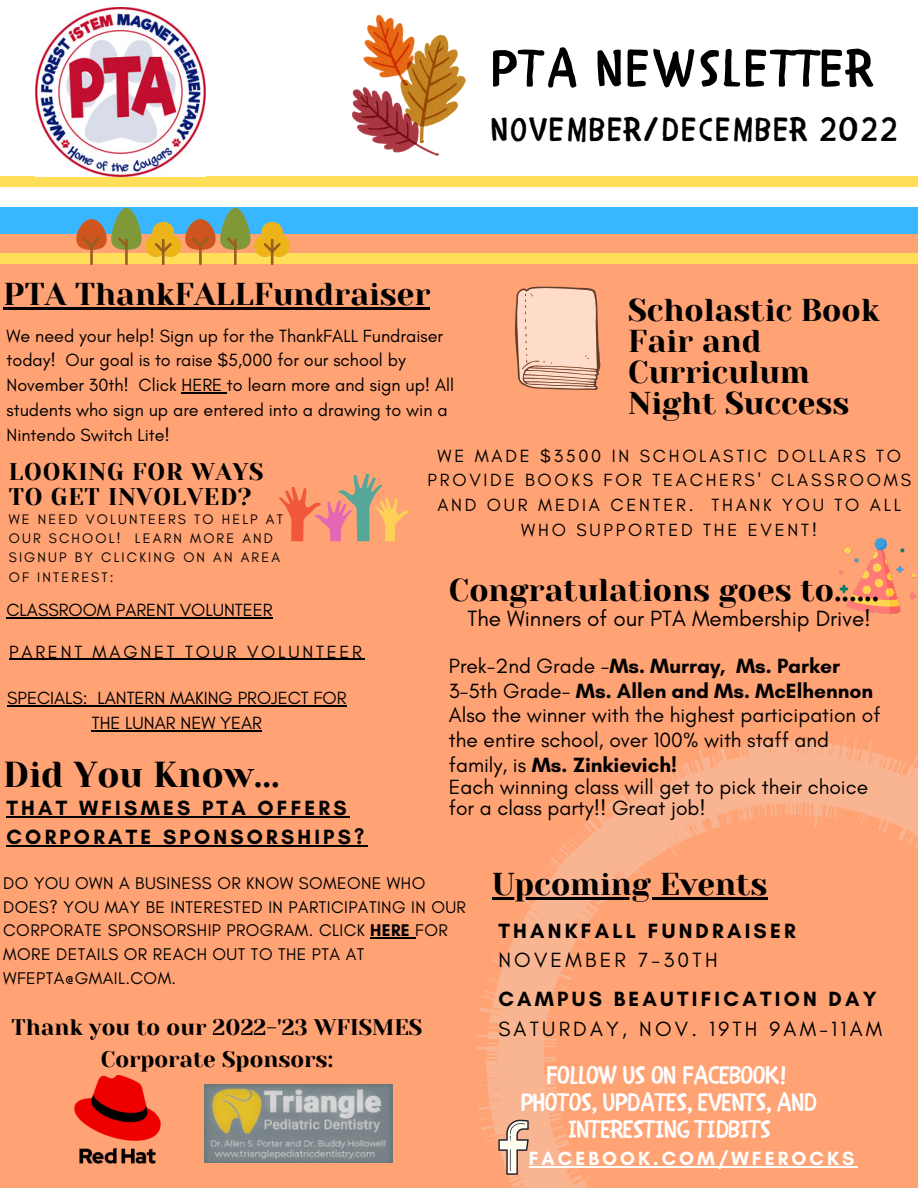
<style>
.page{position:relative;width:918px;height:1188px;background:#ffa274}
.page>*{position:absolute;margin:0;border:0;box-sizing:border-box;transform-origin:0 0}
.t1{font:52.8px "CHILDRENONE";letter-spacing:.07em;color:#000}
.t2{font:36px "Yeseva One";color:#000}
.t3{font:33.6px "CHILDRENONE";letter-spacing:.07em;color:#000}
.t4{font:31.5px/31px "Yeseva One";color:#000}
.t5{font:25.5px/27px "CHILDRENONE";color:#fff;text-align:center}
.t6{font:24px/25.3px "Yeseva One";letter-spacing:.03em;color:#000}
.t7{font:22.5px/31.5px "Yeseva One";color:#000;text-align:center}
.t8{font:22.5px "Glacial Indifference";color:#000}
.t9{font:21px/24.8px "Glacial Indifference";color:#000}
.t10{font:700 21px/29.1px "Glacial Indifference";letter-spacing:.155em;color:#000}
.t11{font:21px "Glacial Indifference";letter-spacing:.155em;color:#000}
.t12{font:700 19.5px "Glacial Indifference";letter-spacing:.155em;color:#fff}
.t13{font:18px/24.8px "Glacial Indifference";color:#000;text-align:center}
.t14{font:18px/24.8px "Glacial Indifference";letter-spacing:.155em;color:#000;text-align:center}
.t15{font:17.25px/23.7px "Glacial Indifference";letter-spacing:.025em;color:#000}
.t16{font:14.1px/19.4px "Glacial Indifference";letter-spacing:.155em;color:#000}
.s1{font-weight:700}
</style>
<div class="page">
<div style="left:0;top:187px;width:918px;height:20px;background:#fff"></div>
<div style="left:0;top:0;width:918px;height:185px;background:#fff"></div>
<div style="left:0;top:176px;width:918px;height:11px;background:#ffde59"></div>
<div style="left:0;top:254px;width:918px;height:10px;background:#ffde59"></div>
<div style="left:0;top:207px;width:918px;height:26px;background:#38b6ff"></div>
<svg style="left:476px;top:734px;width:442px;height:454px"></svg>
<svg style="left:515px;top:287px;width:85px;height:103px;background:#ecc3ae"></svg>
<svg style="left:498px;top:1120px;width:31px;height:55px;background:#d6b49f"></svg>
<div style="left:152px;top:222px;width:22px;height:22px;background:#edb41a;border-radius:50%"></div>
<div style="left:145px;top:235px;width:22px;height:22px;background:#edb41a;border-radius:50%"></div>
<div style="left:159px;top:235px;width:22px;height:22px;background:#edb41a;border-radius:50%"></div>
<hr style="left:162px;top:238px;width:3px;height:27px;background:#995f20;border-radius:2px">
<svg style="left:154px;top:242px;width:18px;height:11px"></svg>
<hr style="left:90px;top:244px;width:3px;height:21px;background:#995f20;border-radius:2px">
<hr style="left:125px;top:238px;width:3px;height:27px;background:#995f20;border-radius:2px">
<svg style="left:76px;top:208px;width:66px;height:42px"></svg>
<div style="left:261px;top:222px;width:22px;height:22px;background:#edb41a;border-radius:50%"></div>
<div style="left:254px;top:235px;width:22px;height:22px;background:#edb41a;border-radius:50%"></div>
<div style="left:268px;top:235px;width:22px;height:22px;background:#edb41a;border-radius:50%"></div>
<hr style="left:271px;top:238px;width:2px;height:27px;background:#995f20;border-radius:2px">
<svg style="left:263px;top:242px;width:18px;height:11px"></svg>
<hr style="left:199px;top:244px;width:3px;height:21px;background:#995f20;border-radius:2px">
<hr style="left:234px;top:238px;width:3px;height:27px;background:#995f20;border-radius:2px">
<svg style="left:185px;top:208px;width:66px;height:42px"></svg>
<img style="left:35px;top:7px;width:170px;height:169px">
<img style="left:352px;top:16px;width:114px;height:139px">
<img style="left:840px;top:537px;width:76px;height:77px">
<svg style="left:279px;top:474px;width:130px;height:67px"></svg>
<img style="left:74px;top:1076px;width:87px;height:88px">
<img style="left:205px;top:1084px;width:187px;height:79px">
<hr style="left:492px;top:897px;width:275px;height:2px;background:#000">
<hr style="left:6px;top:816px;width:344px;height:2px;background:#000">
<hr style="left:6px;top:846px;width:362px;height:1px;background:#000">
<hr style="left:370px;top:938px;width:40px;height:1px;background:#000">
<hr style="left:529px;top:1166px;width:328px;height:1px;background:#fff">
<hr style="left:4px;top:307px;width:426px;height:3px;background:#000">
<hr style="left:6px;top:617px;width:267px;height:1px;background:#000">
<hr style="left:9px;top:659px;width:356px;height:1px;background:#000">
<hr style="left:7px;top:706px;width:81px;height:1px;background:#000">
<hr style="left:97px;top:706px;width:212px;height:1px;background:#000">
<hr style="left:309px;top:706px;width:38px;height:1px;background:#000">
<hr style="left:92px;top:730px;width:170px;height:1px;background:#000">
<hr style="left:182px;top:392px;width:45px;height:1px;background:#000">
<h1 class="t1" style="left:492px;top:22px;width:382px">PTA NEWSLETTER</h1>
<h3 class="t3" style="left:492px;top:100px;width:407px">NOVEMBER/DECEMBER 2022</h3>
<h3 class="t4" style="left:4px;top:279px;width:428px">PTA ThankFALLFundraiser</h3>
<p class="t13" style="left:7px;top:323px;width:449px;text-align:left">We need your help! Sign up for the ThankFALL Fundraiser today! Our goal is to raise $5,000 for our school by November 30th! Click HERE to learn more and sign up! All students who sign up are entered into a drawing to win a Nintendo Switch Lite!</p>
<h3 class="t4" style="left:628px;top:294px;width:253px">Scholastic Book<br>Fair and<br>Curriculum<br>Night Success</h3>
<p class="t14" style="left:428px;top:443px;width:485px">WE MADE $3500 IN SCHOLASTIC DOLLARS TO PROVIDE BOOKS FOR TEACHERS' CLASSROOMS AND OUR MEDIA CENTER. THANK YOU TO ALL WHO SUPPORTED THE EVENT!</p>
<h3 class="t6" style="left:9px;top:459px;width:256px">LOOKING FOR WAYS<br>TO GET INVOLVED?</h3>
<p class="t16" style="left:9px;top:509px;width:276px">WE NEED VOLUNTEERS TO HELP AT<br>OUR SCHOOL! LEARN MORE AND<br>SIGNUP BY CLICKING ON AN AREA<br>OF INTEREST:</p>
<h3 class="t4" style="left:449px;top:575px;width:432px">Congratulations goes to......</h3>
<p class="t8" style="left:468px;top:604px;width:405px">The Winners of our PTA Membership Drive!</p>
<p class="t9" style="left:449px;top:653px;width:433px">Prek-2nd Grade -<span class="s1">Ms. Murray, Ms. Parker </span>3-5th Grade- <span class="s1">Ms. Allen and Ms. McElhennon </span>Also the winner with the highest participation of the entire school, over 100% with staff and family, is <span class="s1">Ms. Zinkievich!</span></p>
<p class="t9" style="left:449px;top:777px;width:421px;line-height:20.2px">Each winning class will get to pick their choice for a class party!! Great job!</p>
<p class="t13" style="left:6px;top:598px;width:268px">CLASSROOM PARENT VOLUNTEER</p>
<p class="t14" style="left:9px;top:639px;width:354px">PARENT MAGNET TOUR VOLUNTEER</p>
<p class="t13" style="left:7px;top:686px;width:341px">SPECIALS: LANTERN MAKING PROJECT FOR<br>THE LUNAR NEW YEAR</p>
<h2 class="t2" style="left:3px;top:755px;width:278px">Did You Know...</h2>
<p class="t10" style="left:6px;top:793px;width:360px">THAT WFISMES PTA OFFERS<br>CORPORATE SPONSORSHIPS?</p>
<p class="t15" style="left:3px;top:871px;width:464px">DO YOU OWN A BUSINESS OR KNOW SOMEONE WHO DOES? YOU MAY BE INTERESTED IN PARTICIPATING IN OUR CORPORATE SPONSORSHIP PROGRAM. CLICK <span class="s1">HERE</span> FOR MORE DETAILS OR REACH OUT TO THE PTA AT WFEPTA@GMAIL.COM.</p>
<h3 class="t4" style="left:492px;top:869px;width:277px">Upcoming Events</h3>
<p class="t10" style="left:498px;top:916px;width:299px">THANKFALL FUNDRAISER</p>
<p class="t11" style="left:498px;top:947px;width:221px">NOVEMBER 7-30TH</p>
<p class="t7" style="left:12px;top:1012px;width:412px">Thank you to our 2022-'23 WFISMES<br>Corporate Sponsors:</p>
<p class="t10" style="left:498px;top:985px;width:380px">CAMPUS BEAUTIFICATION DAY</p>
<p class="t11" style="left:498px;top:1016px;width:386px">SATURDAY, NOV. 19TH 9AM-11AM</p>
<h3 class="t5" style="left:521px;top:1060px;width:298px">FOLLOW US ON FACEBOOK!<br>PHOTOS, UPDATES, EVENTS, AND<br>INTERESTING TIDBITS</h3>
<p class="t12" style="left:529px;top:1146px;width:327px">FACEBOOK.COM/WFEROCKS</p>
</div>
